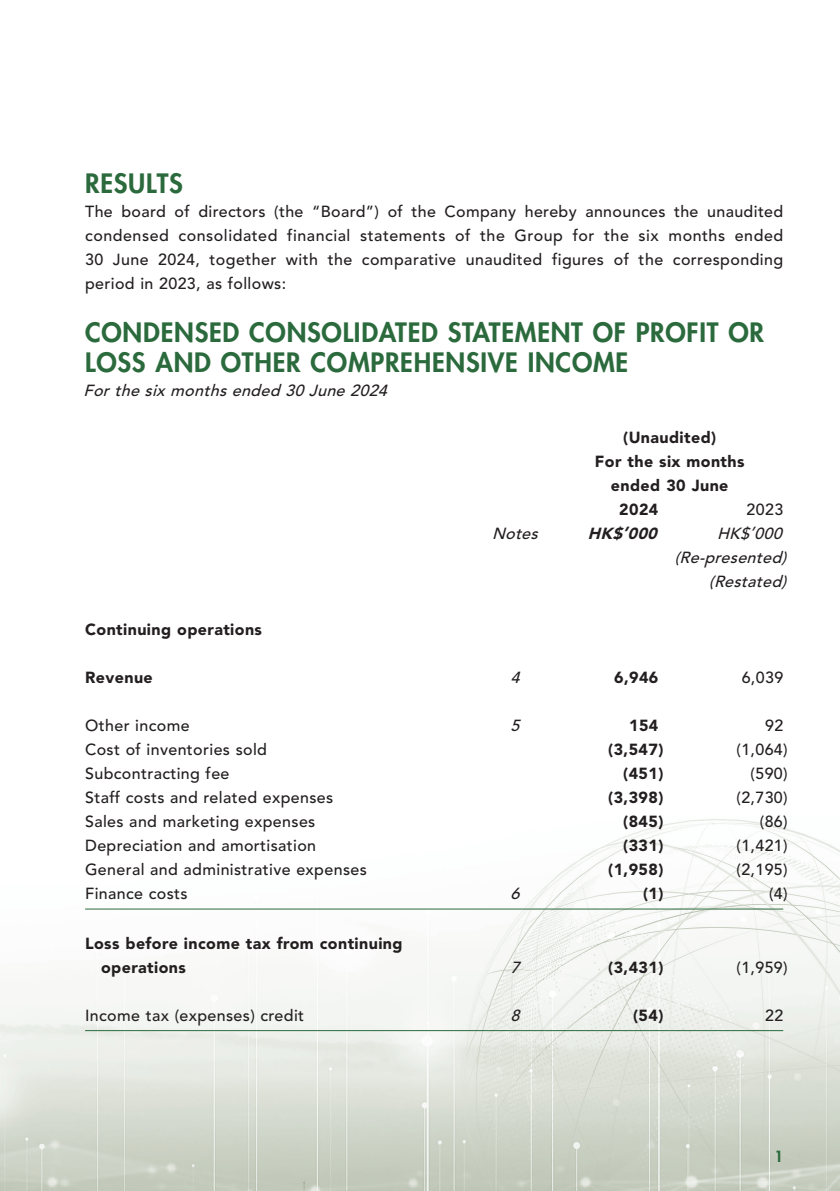
<style>
.page{position:relative;width:840px;height:1191px;background:#fff}
.page>*{position:absolute;margin:0;border:0;box-sizing:border-box;transform-origin:0 0}
.t1{font:800 26px/30px "Futura Std";letter-spacing:.03em;color:#2b6a3c}
.t2{font:500 16px/24px "Avenir LT Std";letter-spacing:.025em;color:#231f20;text-align:justify}
.t3{font:900 16px/24px "Avenir LT Std";letter-spacing:.025em;color:#231f20}
.t4{font:italic 500 16px/24px "Avenir LT Std";color:#231f20;text-align:right}
.t5{font:italic 900 16px "Avenir LT Std";color:#231f20}
.t6{font:800 15px "Futura Std";color:#2b6a3c}
</style>
<div class="page">
<img style="left:0;top:819px;width:839px;height:372px">
<hr style="left:85px;top:908px;width:403px;height:1px;background:#2b6a3c">
<hr style="left:488px;top:908px;width:56px;height:1px;background:#2b6a3c">
<hr style="left:544px;top:908px;width:125px;height:1px;background:#2b6a3c">
<hr style="left:669px;top:908px;width:113px;height:1px;background:#2b6a3c">
<hr style="left:85px;top:1030px;width:403px;height:1px;background:#2b6a3c">
<hr style="left:488px;top:1030px;width:56px;height:1px;background:#2b6a3c">
<hr style="left:544px;top:1030px;width:125px;height:1px;background:#2b6a3c">
<hr style="left:669px;top:1030px;width:113px;height:1px;background:#2b6a3c">
<h1 class="t1" style="left:85px;top:169px;width:99px">RESULTS</h1>
<p class="t2" style="left:85px;top:200px;width:699px">The board of directors (the “Board”) of the Company hereby announces the unaudited condensed consolidated financial statements of the Group for the six months ended 30 June 2024, together with the comparative unaudited figures of the corresponding period in 2023, as follows:</p>
<h1 class="t1" style="left:85px;top:317px;width:680px">CONDENSED CONSOLIDATED STATEMENT OF PROFIT OR<br>LOSS AND OTHER COMPREHENSIVE INCOME</h1>
<p class="t4" style="left:83px;top:379px;width:310px">Forthe sixmonthsended 30 June 2024</p>
<p class="t3" style="left:623px;top:425px;width:94px">(Unaudited)</p>
<p class="t3" style="left:594px;top:449px;width:151px">For the six months</p>
<p class="t3" style="left:610px;top:473px;width:119px">ended 30 June</p>
<p class="t3" style="left:619px;top:497px;width:41px">2024</p>
<p class="t2" style="left:746px;top:498px;width:38px">2023</p>
<p class="t4" style="left:491px;top:522px;width:52px">Notes</p>
<p class="t5" style="left:587px;top:523px;width:75px">HK$’000</p>
<p class="t4" style="left:674px;top:522px;width:118px">HK$’000 (Re-presented) (Restated)</p>
<p class="t3" style="left:85px;top:617px;width:178px">Continuing operations</p>
<p class="t3" style="left:85px;top:665px;width:69px">Revenue</p>
<p class="t4" style="left:510px;top:666px;width:16px">4</p>
<p class="t3" style="left:613px;top:665px;width:46px">6,946</p>
<p class="t2" style="left:741px;top:666px;width:43px">6,039</p>
<p class="t2" style="left:85px;top:714px;width:106px">Other income</p>
<p class="t4" style="left:510px;top:714px;width:16px">5</p>
<p class="t3" style="left:628px;top:713px;width:31px">154</p>
<p class="t2" style="left:764px;top:714px;width:20px">92</p>
<p class="t2" style="left:85px;top:738px;width:183px">Cost of inventories sold</p>
<p class="t3" style="left:608px;top:737px;width:57px">(3,547)</p>
<p class="t2" style="left:736px;top:738px;width:53px">(1,064)</p>
<p class="t2" style="left:85px;top:762px;width:146px">Subcontracting fee</p>
<p class="t3" style="left:623px;top:761px;width:42px">(451)</p>
<p class="t2" style="left:750px;top:762px;width:39px">(590)</p>
<p class="t2" style="left:85px;top:786px;width:249px">Staff costs and related expenses</p>
<p class="t3" style="left:608px;top:785px;width:57px">(3,398)</p>
<p class="t2" style="left:736px;top:786px;width:53px">(2,730)</p>
<p class="t2" style="left:85px;top:810px;width:231px">Sales and marketing expenses</p>
<p class="t3" style="left:623px;top:809px;width:42px">(845)</p>
<p class="t2" style="left:759px;top:810px;width:29px">(86)</p>
<p class="t2" style="left:85px;top:834px;width:232px">Depreciation and amortisation</p>
<p class="t3" style="left:623px;top:833px;width:42px">(331)</p>
<p class="t2" style="left:736px;top:834px;width:53px">(1,421)</p>
<p class="t2" style="left:85px;top:858px;width:283px">General and administrative expenses</p>
<p class="t3" style="left:608px;top:857px;width:57px">(1,958)</p>
<p class="t2" style="left:736px;top:858px;width:53px">(2,195)</p>
<p class="t2" style="left:85px;top:882px;width:104px">Finance costs</p>
<p class="t4" style="left:510px;top:882px;width:16px">6</p>
<p class="t3" style="left:642px;top:881px;width:22px">(1)</p>
<p class="t2" style="left:768px;top:882px;width:20px">(4)</p>
<p class="t3" style="left:101px;top:931px;width:303px;text-indent:-16px">Loss before income tax from continuing operations</p>
<p class="t4" style="left:510px;top:955px;width:16px">7</p>
<p class="t3" style="left:608px;top:955px;width:57px">(3,431)</p>
<p class="t2" style="left:736px;top:955px;width:53px">(1,959)</p>
<p class="t2" style="left:85px;top:1003px;width:220px">Income tax (expenses) credit</p>
<p class="t4" style="left:510px;top:1003px;width:16px">8</p>
<p class="t3" style="left:632px;top:1003px;width:32px">(54)</p>
<p class="t2" style="left:764px;top:1003px;width:20px">22</p>
<p class="t6" style="left:774px;top:1146px;width:10px">1</p>
</div>
